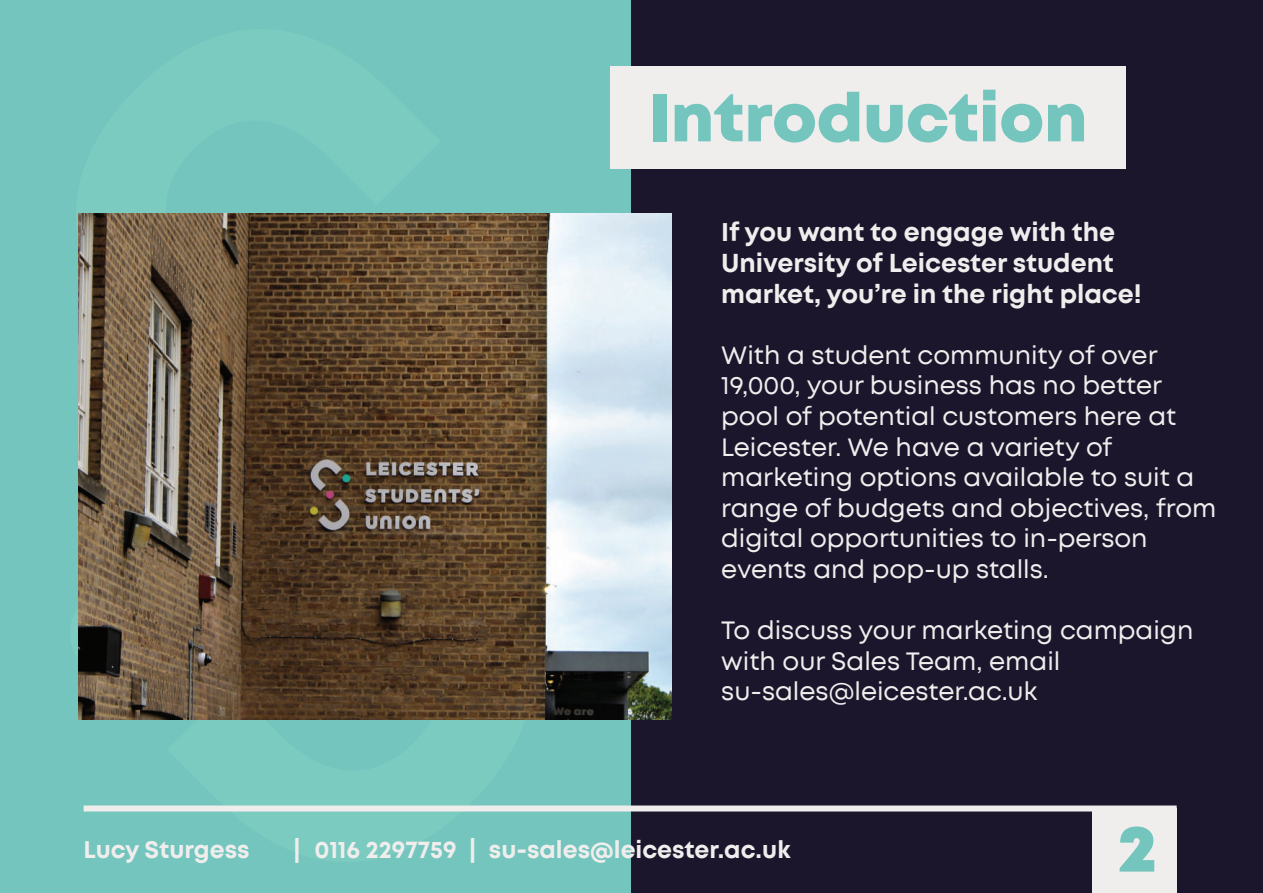
<style>
.page{position:relative;width:1263px;height:893px;background:#73c5bd}
.page>*{position:absolute;margin:0;border:0;box-sizing:border-box;transform-origin:0 0}
.t1{font:800 67.5px "Mont";color:#73c5bd}
.t2{font:900 65.7px "Mont";color:#73c5bd}
.t3{font:25.5px/30.6px "Mont";color:#efeeed}
.t4{font:700 25.5px/30.6px "Mont";color:#efeeed}
.t5{font:700 23.7px "Mont";color:#efeeed}
</style>
<div class="page">
<div style="left:631px;top:0;width:632px;height:893px;background:#1c162c"></div>
<div style="left:611px;top:66px;width:515px;height:103px;background:#efeeed"></div>
<svg style="left:167px;top:719px;width:389px;height:93px;fill:#7ccbc1"></svg>
<img style="left:78px;top:213px;width:594px;height:506px">
<div style="left:84px;top:805px;width:1093px;height:6px;background:#efeeed"></div>
<div style="left:1092px;top:808px;width:85px;height:85px;background:#efeeed"></div>
<h1 class="t1" style="left:649px;top:85px;width:440px">Introduction</h1>
<p class="t4" style="left:721px;top:218px;width:422px">If you want to engage with the<br>University of Leicester student market, you’re in the right place!</p>
<p class="t3" style="left:721px;top:341px;width:497px">With a student community of over 19,000, your business has no better pool of potential customers here at Leicester. We have a variety of marketing options available to suit a range of budgets and objectives, from digital opportunities to in-person events and pop-up stalls.</p>
<p class="t3" style="left:721px;top:616px;width:474px">To discuss your marketing campaign with our Sales Team, email su-sales@leicester.ac.uk</p>
<p class="t5" style="left:84px;top:838px;width:168px">Lucy Sturgess</p>
<p class="t5" style="left:293px;top:838px;width:499px">| 0116 2297759 | su-sales@leicester.ac.uk</p>
<h2 class="t2" style="left:1118px;top:816px;width:40px">2</h2>
</div>
